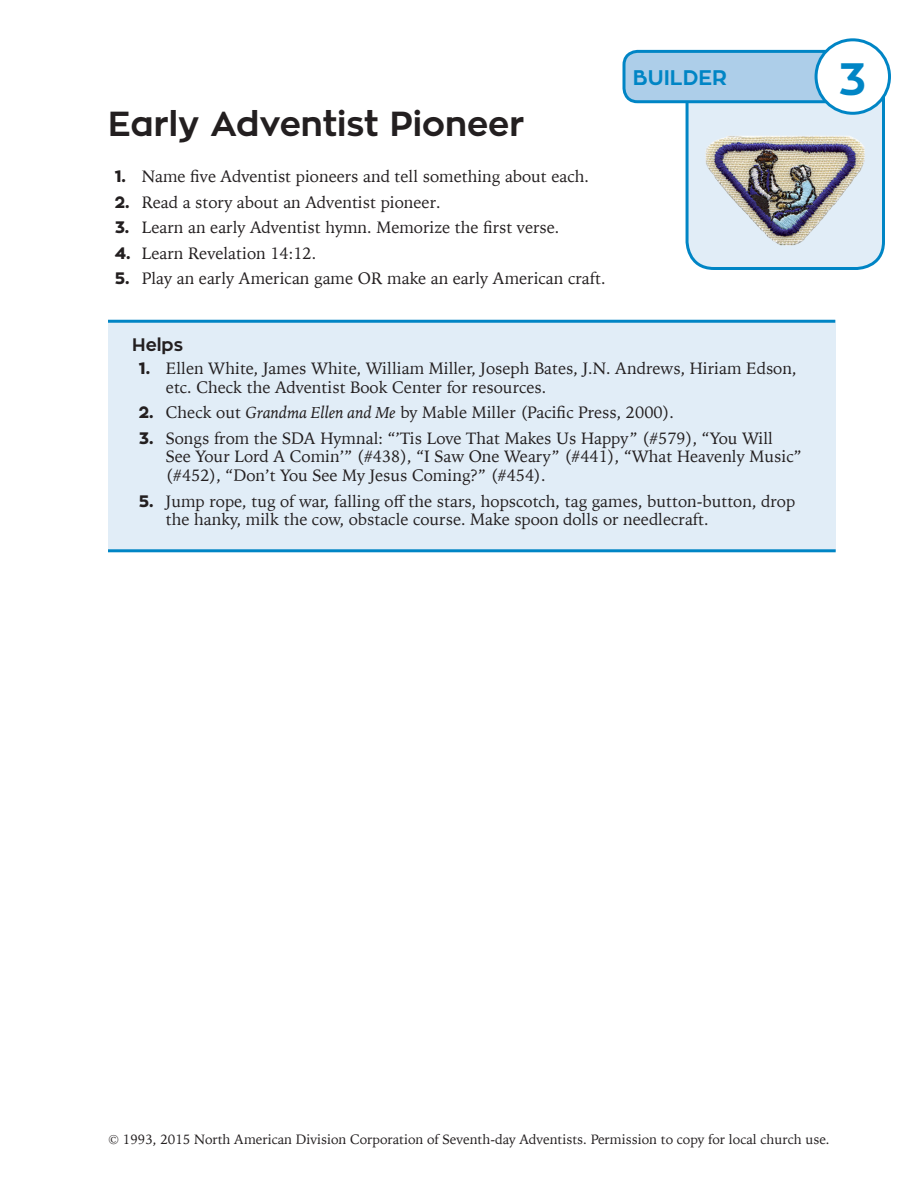
<style>
.page{position:relative;width:918px;height:1188px;background:#fff}
.page>*{position:absolute;margin:0;border:0;box-sizing:border-box;transform-origin:0 0}
.t1{font:700 45px "Zona Pro";color:#0085c5}
.Subhead_1{font:700 34.5px "Zona Pro";color:#231f20}
.Sub_heading_2_Gray{font:700 21px "Zona Pro";color:#0085c5}
.Subhead_3{font:700 18px "Zona Pro";color:#231f20}
.Indent_1{font:16.5px/18.8px "Iowan Old Style";color:#231f20}
.t2{font:13.5px "Iowan Old Style";color:#231f20}
.s1{font-family:"Zona Pro";font-weight:800}
.s2{font-style:italic}
</style>
<div class="page">
<div style="left:108px;top:320px;width:728px;height:229px;background:#e1edf7"></div>
<hr style="left:108px;top:549px;width:728px;height:3px;background:#0085c5">
<hr style="left:108px;top:320px;width:727px;height:3px;background:#0085c5">
<svg style="left:622px;top:48px;width:265px;height:222px"></svg>
<div style="left:816px;top:40px;width:74px;height:73px;background:#fff;border-radius:50%"></div>
<div style="left:815px;top:38px;width:76px;height:77px;border:3px solid #0085c5;border-radius:50%"></div>
<img style="left:684px;top:119px;width:203px;height:133px">
<p class="Subhead_1" style="left:108px;top:102px;width:418px">Early Adventist Pioneer</p>
<p class="Indent_1" style="left:115px;top:166px;width:476px"><span class="s1">1.</span> Name five Adventist pioneers and tell something about each.</p>
<p class="Indent_1" style="left:115px;top:192px;width:327px"><span class="s1">2.</span> Read a story about an Adventist pioneer.</p>
<p class="Indent_1" style="left:115px;top:217px;width:446px"><span class="s1">3.</span> Learn an early Adventist hymn. Memorize the first verse.</p>
<p class="Indent_1" style="left:115px;top:243px;width:203px"><span class="s1">4.</span> Learn Revelation 14:12.</p>
<p class="Indent_1" style="left:115px;top:268px;width:492px"><span class="s1">5.</span> Play an early American game OR make an early American craft.</p>
<p class="Sub_heading_2_Gray" style="left:633px;top:64px;width:96px">BUILDER</p>
<p class="t1" style="left:838px;top:50px;width:29px">3</p>
<p class="Subhead_3" style="left:132px;top:333px;width:52px">Helps</p>
<p class="Indent_1" style="left:166px;top:358px;width:632px;text-indent:-27px"><span class="s1">1.</span> Ellen White, James White, William Miller, Joseph Bates, J.N. Andrews, Hiriam Edson, etc. Check the Adventist Book Center for resources.</p>
<p class="Indent_1" style="left:139px;top:402px;width:537px"><span class="s1">2.</span> Check out <span class="s2">Grandma Ellen and Me</span> by Mable Miller (Pacific Press, 2000).</p>
<p class="Indent_1" style="left:166px;top:428px;width:637px;text-indent:-27px"><span class="s1">3.</span> Songs from the SDA Hymnal: “’Tis Love That Makes Us Happy” (#579), “You Will<br>See Your Lord A Comin’” (#438), “I Saw One Weary” (#441), “What Heavenly Music” (#452), “Don’t You See My Jesus Coming?” (#454).</p>
<p class="Indent_1" style="left:166px;top:491px;width:631px;text-indent:-27px"><span class="s1">5.</span> Jump rope, tug of war, falling off the stars, hopscotch, tag games, button-button, drop the hanky, milk the cow, obstacle course. Make spoon dolls or needlecraft.</p>
<p class="t2" style="left:108px;top:1127px;width:723px">© 1993, 2015 North American Division Corporation of Seventh-day Adventists. Permission to copy for local church use.</p>
</div>
